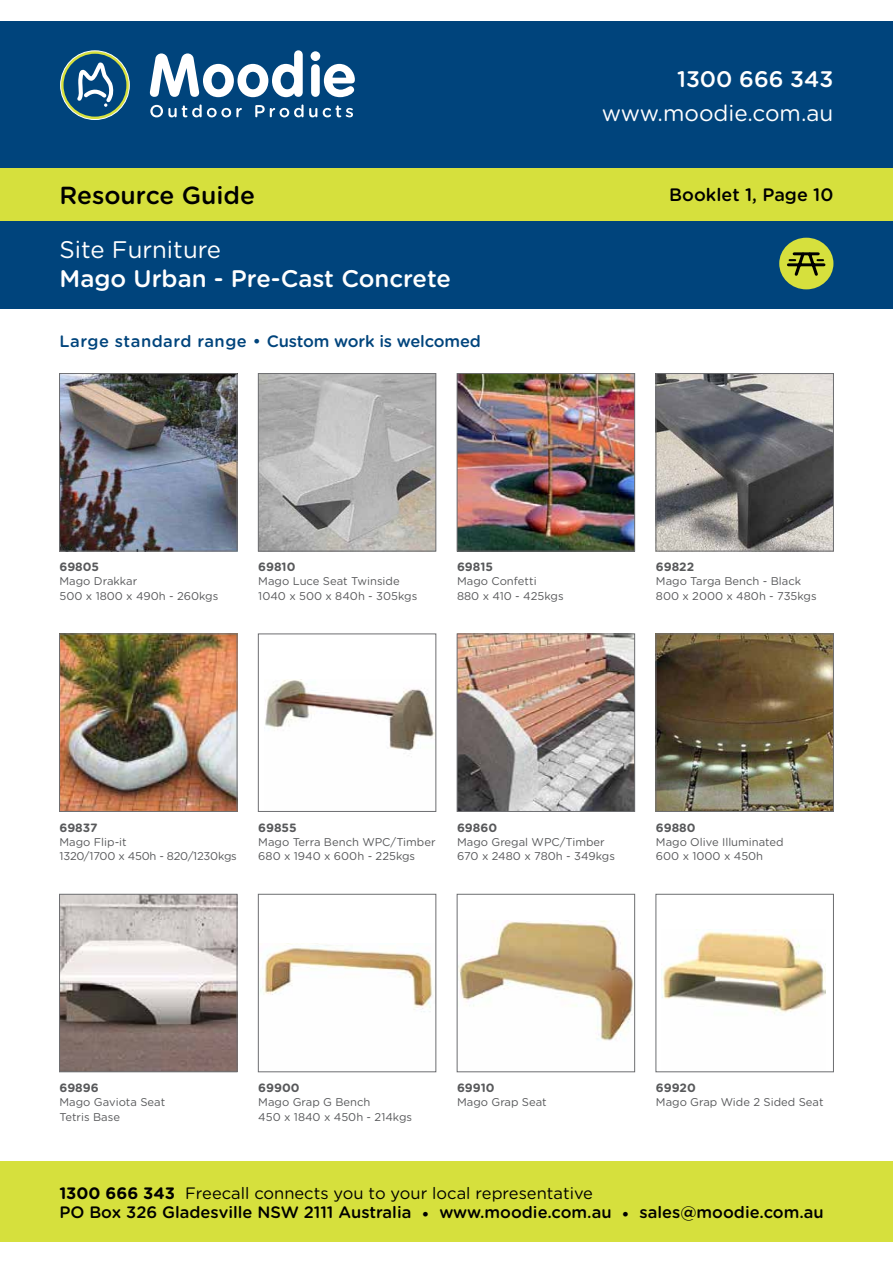
<style>
.page{position:relative;width:893px;height:1263px;background:#fff}
.page>*{position:absolute;margin:0;border:0;box-sizing:border-box;transform-origin:0 0}
.t1{font:500 24.75px "Gotham Rounded";color:#000}
.t2{font:500 24px "Gotham Rounded";color:#fff}
.t3{font:24px "Gotham Rounded";color:#fff}
.t4{font:22.5px "Gotham Rounded";color:#fff}
.t5{font:500 22.5px "Gotham Rounded";color:#fff}
.t6{font:500 18px "Gotham Rounded";color:#000}
.t7{font:500 16.5px/19.5px "Gotham Rounded";color:#000}
.t8{font:500 16.5px "Gotham Rounded";letter-spacing:-.01em;color:#00447c}
.t9{font:700 12px "Gotham Rounded";color:#58595b}
.t10{font:11.25px/14.2px "Gotham Rounded";color:#58595b}
.t11{font:11.25px/14.2px "Gotham Rounded";letter-spacing:-.02em;color:#58595b}
.s1{font-weight:700}
.s2{font-weight:400}
</style>
<div class="page">
<div style="left:0;top:1162px;width:893px;height:80px;background:#d6e03d"></div>
<div style="left:0;top:216px;width:893px;height:93px;background:#00447c"></div>
<div style="left:0;top:21px;width:893px;height:148px;background:#00447c"></div>
<div style="left:0;top:168px;width:893px;height:52px;background:#d6e03d"></div>
<svg style="left:61px;top:51px;width:68px;height:69px"></svg>
<div style="left:60px;top:51px;width:70px;height:69px;border:1px solid #fff;border-radius:50%"></div>
<div style="left:64px;top:54px;width:62px;height:63px;background:#00447c;border-radius:50%"></div>
<svg style="left:74px;top:61px;width:42px;height:46px"></svg>
<svg style="left:150px;top:50px;width:153px;height:47px"></svg>
<svg style="left:311px;top:51px;width:44px;height:46px"></svg>
<svg style="left:150px;top:104px;width:92px;height:13px"></svg>
<svg style="left:255px;top:104px;width:62px;height:13px"></svg>
<svg style="left:323px;top:105px;width:30px;height:12px"></svg>
<div style="left:779px;top:238px;width:54px;height:51px;background:#d6e03d;border-radius:50%"></div>
<svg style="left:787px;top:252px;width:39px;height:24px"></svg>
<img style="left:61px;top:375px;width:174px;height:174px">
<div style="left:59px;top:373px;width:178px;height:178px;border:1px solid #6d6e71"></div>
<img style="left:260px;top:375px;width:174px;height:174px">
<div style="left:258px;top:373px;width:178px;height:178px;border:1px solid #6d6e71"></div>
<img style="left:459px;top:375px;width:174px;height:174px">
<div style="left:457px;top:373px;width:178px;height:178px;border:1px solid #6d6e71"></div>
<img style="left:658px;top:375px;width:174px;height:174px">
<div style="left:656px;top:373px;width:178px;height:178px;border:1px solid #6d6e71"></div>
<img style="left:61px;top:636px;width:174px;height:174px">
<div style="left:59px;top:634px;width:178px;height:178px;border:1px solid #6d6e71"></div>
<img style="left:265px;top:680px;width:169px;height:71px">
<div style="left:258px;top:634px;width:178px;height:178px;border:1px solid #6d6e71"></div>
<img style="left:459px;top:636px;width:174px;height:174px">
<div style="left:457px;top:634px;width:178px;height:178px;border:1px solid #6d6e71"></div>
<img style="left:658px;top:636px;width:174px;height:174px">
<div style="left:656px;top:634px;width:178px;height:178px;border:1px solid #6d6e71"></div>
<img style="left:61px;top:896px;width:174px;height:174px">
<div style="left:59px;top:894px;width:178px;height:178px;border:1px solid #6d6e71"></div>
<img style="left:260px;top:943px;width:173px;height:69px">
<div style="left:258px;top:894px;width:178px;height:178px;border:1px solid #6d6e71"></div>
<img style="left:459px;top:920px;width:174px;height:121px">
<div style="left:457px;top:894px;width:178px;height:178px;border:1px solid #6d6e71"></div>
<img style="left:662px;top:929px;width:163px;height:85px">
<div style="left:656px;top:894px;width:178px;height:178px;border:1px solid #6d6e71"></div>
<hr style="left:892px;top:216px;width:1px;height:93px;background:#00447c">
<h3 class="t5" style="left:677px;top:63px;width:158px">1300 666 343</h3>
<h3 class="t4" style="left:602px;top:97px;width:233px">www.moodie.com.au</h3>
<h1 class="t1" style="left:60px;top:178px;width:197px">Resource Guide</h1>
<h3 class="t6" style="left:669px;top:182px;width:166px">Booklet 1, Page 10</h3>
<h2 class="t3" style="left:60px;top:233px;width:163px">Site Furniture</h2>
<h2 class="t2" style="left:60px;top:261px;width:393px">Mago Urban - Pre-Cast Concrete</h2>
<h3 class="t8" style="left:60px;top:329px;width:423px">Large standard range • Custom work is welcomed</h3>
<p class="t9" style="left:60px;top:558px;width:41px">69805</p>
<p class="t10" style="left:60px;top:574px;width:160px">Mago Drakkar<br>500 x 1800 x 490h - 260kgs</p>
<p class="t9" style="left:258px;top:558px;width:39px">69810</p>
<p class="t10" style="left:258px;top:574px;width:160px">Mago Luce Seat Twinside<br>1040 x 500 x 840h - 305kgs</p>
<p class="t9" style="left:457px;top:558px;width:37px">69815</p>
<p class="t10" style="left:457px;top:574px;width:108px">Mago Confetti<br>880 x 410 - 425kgs</p>
<p class="t9" style="left:656px;top:558px;width:40px">69822</p>
<p class="t10" style="left:656px;top:574px;width:162px">Mago Targa Bench - Black<br>800 x 2000 x 480h - 735kgs</p>
<p class="t9" style="left:60px;top:819px;width:39px">69837</p>
<p class="t11" style="left:60px;top:834px;width:179px">Mago Flip-it<br>1320/1700 x 450h - 820/1230kgs</p>
<p class="t9" style="left:258px;top:819px;width:40px">69855</p>
<p class="t10" style="left:258px;top:834px;width:179px">Mago Terra Bench WPC/Timber<br>680 x 1940 x 600h - 225kgs</p>
<p class="t9" style="left:457px;top:819px;width:42px">69860</p>
<p class="t10" style="left:457px;top:834px;width:159px">Mago Gregal WPC/Timber<br>670 x 2480 x 780h - 349kgs</p>
<p class="t9" style="left:656px;top:819px;width:41px">69880</p>
<p class="t10" style="left:656px;top:834px;width:129px">Mago Olive Illuminated<br>600 x 1000 x 450h</p>
<p class="t9" style="left:60px;top:1079px;width:41px">69896</p>
<p class="t10" style="left:60px;top:1095px;width:107px">Mago Gaviota Seat<br>Tetris Base</p>
<p class="t9" style="left:258px;top:1079px;width:43px">69900</p>
<p class="t10" style="left:258px;top:1095px;width:155px">Mago Grap G Bench<br>450 x 1840 x 450h - 214kgs</p>
<p class="t9" style="left:457px;top:1079px;width:39px">69910</p>
<p class="t10" style="left:457px;top:1095px;width:91px">Mago Grap Seat</p>
<p class="t9" style="left:656px;top:1079px;width:41px">69920</p>
<p class="t10" style="left:656px;top:1095px;width:169px">Mago Grap Wide 2 Sided Seat</p>
<h3 class="t7" style="left:59px;top:1182px;width:766px"><span class="s1">1300 666 343</span> <span class="s2">Freecall connects you to your local representative<br></span>PO Box 326 Gladesville NSW 2111 Australia • www.moodie.com.au • sales@moodie.com.au</h3>
</div>
